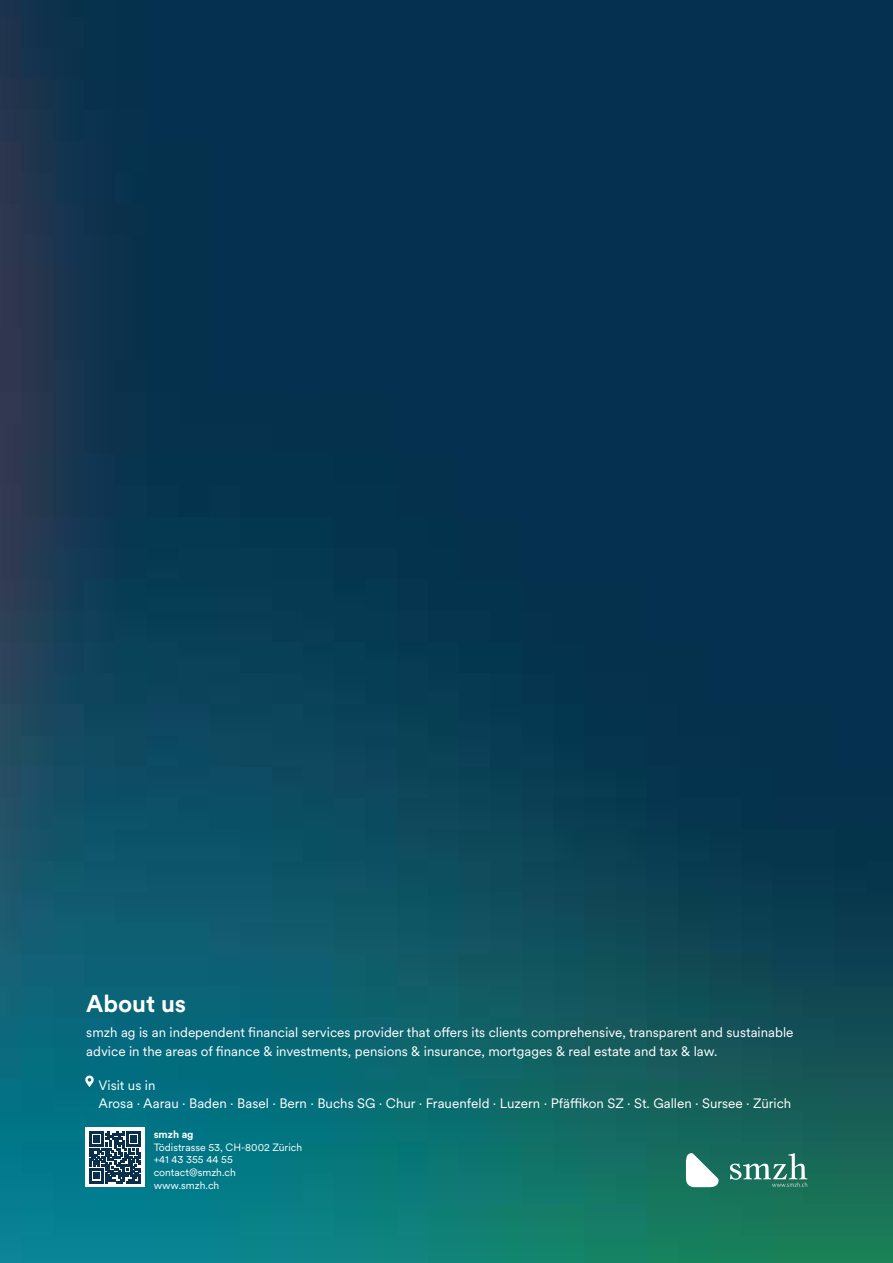
<style>
.page{position:relative;width:893px;height:1263px;background:#fff}
.page>*{position:absolute;margin:0;border:0;box-sizing:border-box;transform-origin:0 0}
.t1{font:700 24px "Circular XX";color:#fff}
.t2{font:13.5px/18.8px "Circular XX";color:#fff}
.t3{font:10.5px/12.6px "Circular XX";color:#fff}
.t4{font:700 10.5px "Circular XX";color:#fff}
</style>
<div class="page">
<img style="left:0;top:0;width:893px;height:1263px">
<div style="left:85px;top:1128px;width:60px;height:59px;background:#fff"></div>
<svg style="left:89px;top:1132px;width:52px;height:51px"></svg>
<svg style="left:685px;top:1153px;width:34px;height:34px"></svg>
<svg style="left:730px;top:1153px;width:77px;height:34px;background:#468a7b"></svg>
<svg style="left:85px;top:1075px;width:9px;height:12px"></svg>
<h1 class="t1" style="left:86px;top:987px;width:102px">About us</h1>
<p class="t2" style="left:86px;top:1022px;width:709px">smzh ag is an independent financial services provider that offers its clients comprehensive, transparent and sustainable advice in the areas of finance &amp; investments, pensions &amp; insurance, mortgages &amp; real estate and tax &amp; law.</p>
<p class="t2" style="left:98px;top:1075px;width:694px">Visit us in<br>Arosa · Aarau · Baden · Basel · Bern · Buchs SG · Chur · Frauenfeld · Luzern · Pfäffikon SZ · St. Gallen · Sursee · Zürich</p>
<p class="t4" style="left:154px;top:1127px;width:41px">smzh ag</p>
<p class="t3" style="left:154px;top:1140px;width:150px">Tödistrasse 53, CH-8002 Zürich +41 43 355 44 55 contact@smzh.ch www.smzh.ch</p>
</div>
